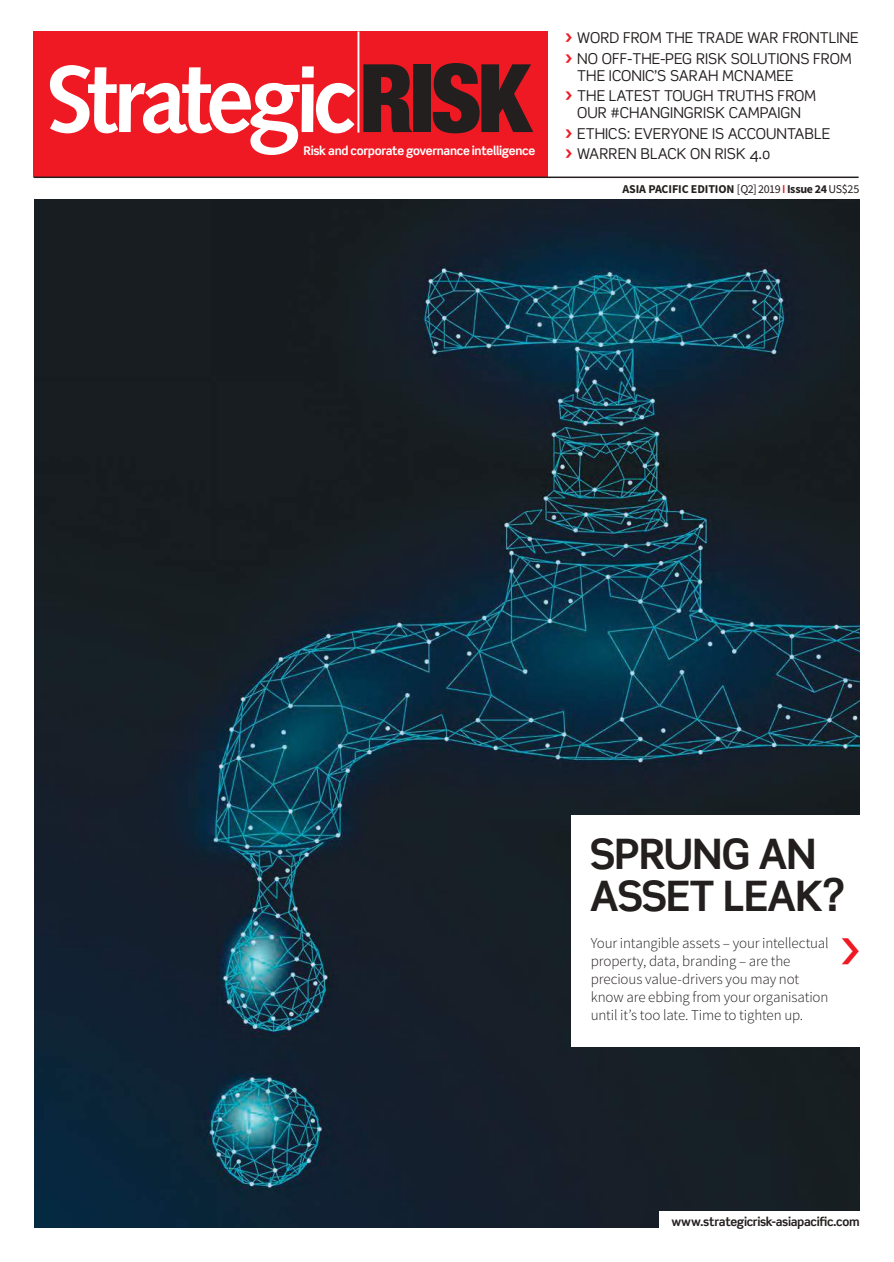
<style>
.page{position:relative;width:894px;height:1262px;background:#fff}
.page>*{position:absolute;margin:0;border:0;box-sizing:border-box;transform-origin:0 0}
.t1{font:700 46.5px "Scene";color:#ef1923}
.t2{font:700 42px/42px "Scene";letter-spacing:-.03em;color:#241f1f}
.t3{font:15px/20.7px "Scene";color:#241f1f}
.t4{font:300 15px/18px "Source Sans Pro";letter-spacing:-.01em;color:#241f1f}
.t5{font:700 12px "Source Sans Pro";letter-spacing:-.01em;color:#241f1f}
.t6{font:700 12px "Scene";letter-spacing:-.025em;color:#fff}
.t7{font:700 12px "Scene";letter-spacing:-.025em;color:#241f1f}
.s1{font-weight:900;color:#ef1923}
.s2{font-weight:400}
.s3{font-weight:600;color:#ef1923}
</style>
<div class="page">
<div style="left:34px;top:31px;width:514px;height:146px;background:#ef1923"></div>
<svg style="left:50px;top:65px;width:305px;height:90px"></svg>
<svg style="left:363px;top:64px;width:49px;height:68px"></svg>
<div style="left:413px;top:64px;width:18px;height:68px;background:#241f1f"></div>
<svg style="left:433px;top:63px;width:100px;height:70px"></svg>
<hr style="left:357px;top:31px;width:2px;height:102px;background:#fff">
<hr style="left:34px;top:177px;width:824px;height:1px;background:#241f1f">
<img style="left:35px;top:199px;width:825px;height:1029px">
<div style="left:571px;top:815px;width:296px;height:231px;background:#fff"></div>
<div style="left:659px;top:1211px;width:201px;height:33px;background:#fff"></div>
<p class="t3" style="left:564px;top:28px;width:296px"><span class="s1">&gt;</span> WORD FROM THE TRADE WAR FRONTLINE <span class="s1">&gt;</span> NO OFF-THE-PEG RISK SOLUTIONS FROM</p>
<p class="t3" style="left:564px;top:65px;width:254px;text-indent:13px">THE ICONIC’S SARAH MCNAMEE<br><span class="s1">&gt;</span> THE LATEST TOUGH TRUTHS FROM</p>
<p class="t3" style="left:564px;top:102px;width:268px;text-indent:13px">OUR #CHANGINGRISK CAMPAIGN<br><span class="s1">&gt;</span> ETHICS: EVERYONE IS ACCOUNTABLE</p>
<p class="t6" style="left:303px;top:144px;width:233px">Risk and corporate governance intelligence</p>
<p class="t3" style="left:564px;top:144px;width:208px"><span class="s1">&gt;</span> WARREN BLACK ON RISK 4.0</p>
<p class="t5" style="left:622px;top:181px;width:238px">ASIA PACIFIC EDITION <span class="s2">[Q2] 2019</span><span class="s3">I</span>Issue 24<span class="s2">US$25</span></p>
<h2 class="t2" style="left:590px;top:832px;width:257px">SPRUNG AN<br>ASSET LEAK?</h2>
<p class="t4" style="left:591px;top:934px;width:239px">Your intangible assets – your intellectual property, data, branding – are the precious value-drivers you may not know are ebbing from your organisation until it’s too late. Time to tighten up.</p>
<h1 class="t1" style="left:836px;top:923px;width:31px">&gt;</h1>
<p class="t7" style="left:671px;top:1214px;width:190px">www.strategicrisk-asiapacific.com</p>
</div>
